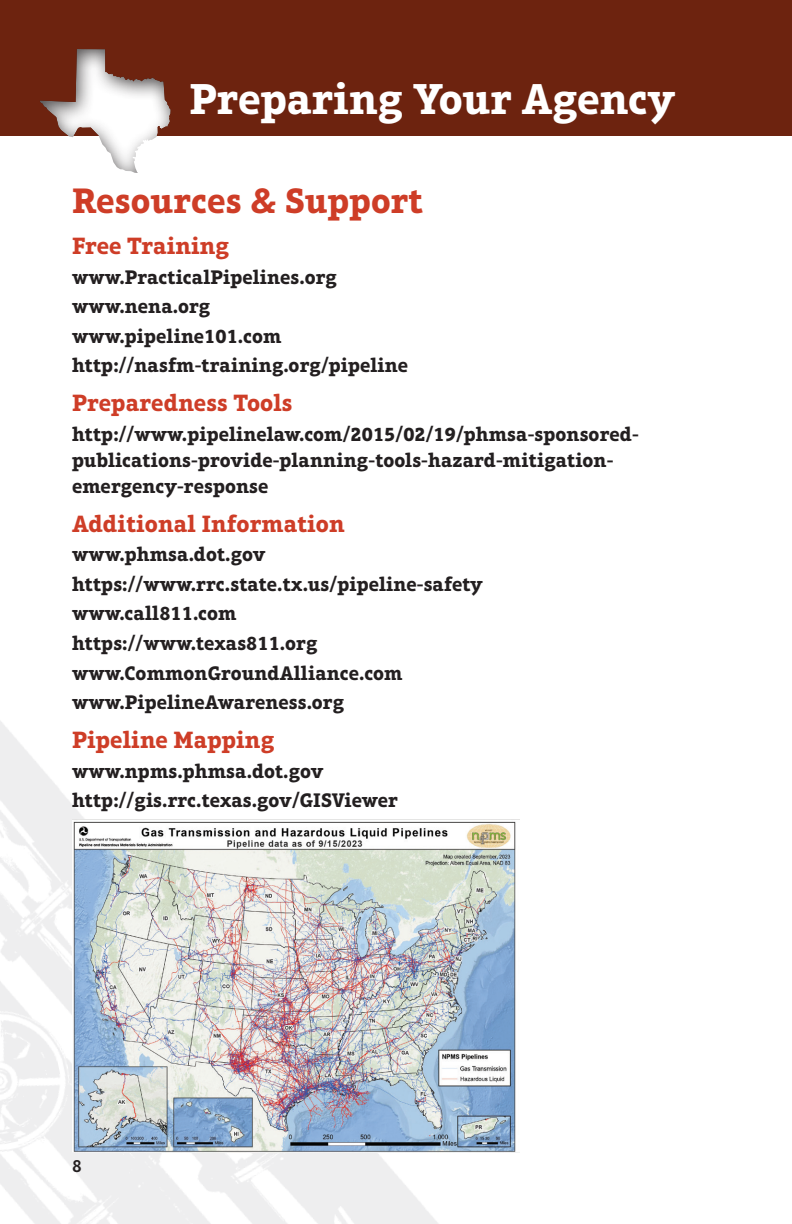
<style>
.page{position:relative;width:792px;height:1224px;background:#fff}
.page>*{position:absolute;margin:0;border:0;box-sizing:border-box;transform-origin:0 0}
._2020vistaprintHeader{font:700 44px "Aptifer Slab LT Pro";color:#fff}
._2020vistaprintAltSubHeader{font:700 36px "Aptifer Slab LT Pro";letter-spacing:.005em;color:#ce3d27}
._2020vistaprintSubHead{font:700 24px "Aptifer Slab LT Pro";letter-spacing:.005em;color:#ce3d27}
._2020vistaprintBodyCopyExtraLeading{font:700 20px/26px "Aptifer Slab LT Pro";letter-spacing:.005em;color:#231f20}
._2020vistaprintCopyrightBody{font:600 18px "Aptifer Slab LT Pro";color:#231f20}
</style>
<div class="page">
<div style="left:0;top:0;width:792px;height:135px;background:#6d230f"></div>
<img style="left:72px;top:819px;width:448px;height:333px">
<div style="left:37px;top:48px;width:134px;height:128px;background:#231f20;opacity:.8"></div>
<p class="_2020vistaprintHeader" style="left:189px;top:73px;width:487px">Preparing Your Agency</p>
<p class="_2020vistaprintAltSubHeader" style="left:72px;top:179px;width:353px">Resources &amp; Support</p>
<p class="_2020vistaprintSubHead" style="left:72px;top:231px;width:159px">Free Training</p>
<p class="_2020vistaprintBodyCopyExtraLeading" style="left:72px;top:264px;width:266px">www.PracticalPipelines.org</p>
<p class="_2020vistaprintBodyCopyExtraLeading" style="left:72px;top:293px;width:140px">www.nena.org</p>
<p class="_2020vistaprintBodyCopyExtraLeading" style="left:72px;top:323px;width:211px">www.pipeline101.com</p>
<p class="_2020vistaprintBodyCopyExtraLeading" style="left:72px;top:352px;width:338px">http://nasfm-training.org/pipeline</p>
<p class="_2020vistaprintSubHead" style="left:72px;top:389px;width:222px">Preparedness Tools</p>
<p class="_2020vistaprintBodyCopyExtraLeading" style="left:72px;top:421px;width:568px">http://www.pipelinelaw.com/2015/02/19/phmsa-sponsored&shy;publications-provide-planning-tools-hazard-mitigation&shy;emergency-response</p>
<p class="_2020vistaprintSubHead" style="left:72px;top:509px;width:274px">Additional Information</p>
<p class="_2020vistaprintBodyCopyExtraLeading" style="left:72px;top:541px;width:195px">www.phmsa.dot.gov</p>
<p class="_2020vistaprintBodyCopyExtraLeading" style="left:72px;top:571px;width:412px">https://www.rrc.state.tx.us/pipeline-safety</p>
<p class="_2020vistaprintBodyCopyExtraLeading" style="left:72px;top:600px;width:166px">www.call811.com</p>
<p class="_2020vistaprintBodyCopyExtraLeading" style="left:72px;top:630px;width:247px">https://www.texas811.org</p>
<p class="_2020vistaprintBodyCopyExtraLeading" style="left:72px;top:660px;width:332px">www.CommonGroundAlliance.com</p>
<p class="_2020vistaprintBodyCopyExtraLeading" style="left:72px;top:689px;width:274px">www.PipelineAwareness.org</p>
<p class="_2020vistaprintSubHead" style="left:72px;top:725px;width:204px">Pipeline Mapping</p>
<p class="_2020vistaprintBodyCopyExtraLeading" style="left:72px;top:758px;width:253px">www.npms.phmsa.dot.gov</p>
<p class="_2020vistaprintBodyCopyExtraLeading" style="left:72px;top:787px;width:327px">http://gis.rrc.texas.gov/GISViewer</p>
<p class="_2020vistaprintCopyrightBody" style="left:72px;top:1155px;width:11px">8</p>
</div>
